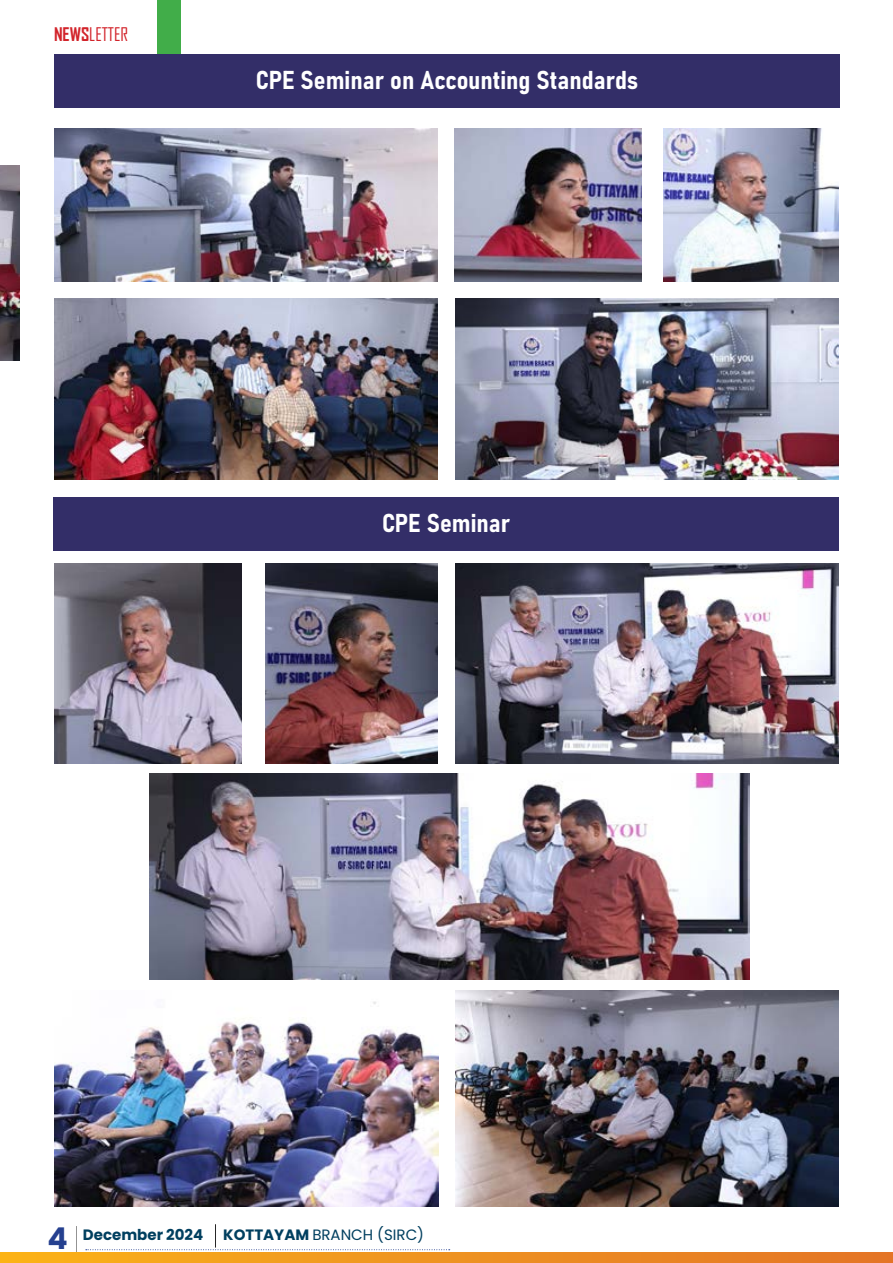
<style>
.page{position:relative;width:893px;height:1263px;background:#fff}
.page>*{position:absolute;margin:0;border:0;box-sizing:border-box;transform-origin:0 0}
.t1{font:25.5px "Bahnschrift";color:#fff}
.t2{font:18px "Agency FB";color:#d2232a}
.t3{font:15px "Poppins";color:#003f5f}
.t4{font:700 15px "Poppins";color:#003f5f}
.s1{font-weight:700}
.s2{font-size:30px;color:#25408f}
</style>
<div class="page">
<svg style="left:76px;top:1226px;width:1px;height:26px"></svg>
<svg style="left:86px;top:1224px;width:364px;height:26px"></svg>
<svg style="left:0;top:1252px;width:893px;height:11px;background:#ee9220"></svg>
<div style="left:157px;top:0;width:24px;height:54px;background:#41ad49"></div>
<div style="left:54px;top:54px;width:786px;height:54px;background:#332e68"></div>
<div style="left:53px;top:497px;width:786px;height:53px;background:#332e68"></div>
<img style="left:0;top:166px;width:20px;height:194px">
<img style="left:54px;top:129px;width:383px;height:152px">
<img style="left:455px;top:129px;width:187px;height:152px">
<img style="left:54px;top:299px;width:383px;height:180px">
<img style="left:663px;top:129px;width:176px;height:152px">
<img style="left:455px;top:299px;width:384px;height:180px">
<img style="left:266px;top:563px;width:172px;height:200px">
<img style="left:455px;top:991px;width:384px;height:216px">
<img style="left:55px;top:1001px;width:383px;height:206px">
<img style="left:55px;top:563px;width:187px;height:200px">
<img style="left:455px;top:563px;width:384px;height:200px">
<img style="left:149px;top:774px;width:600px;height:206px">
<p class="t2" style="left:54px;top:23px;width:76px"><span class="s1">NEWS</span>LETTER</p>
<p class="t1" style="left:256px;top:61px;width:383px">CPE Seminar on Accounting Standards</p>
<p class="t1" style="left:382px;top:504px;width:130px">CPE Seminar</p>
<p class="t4" style="left:48px;top:1226px;width:157px"><span class="s2">4</span> December 2024</p>
<p class="t3" style="left:223px;top:1226px;width:202px"><span class="s1">KOTTAYAM</span> BRANCH (SIRC)</p>
</div>
